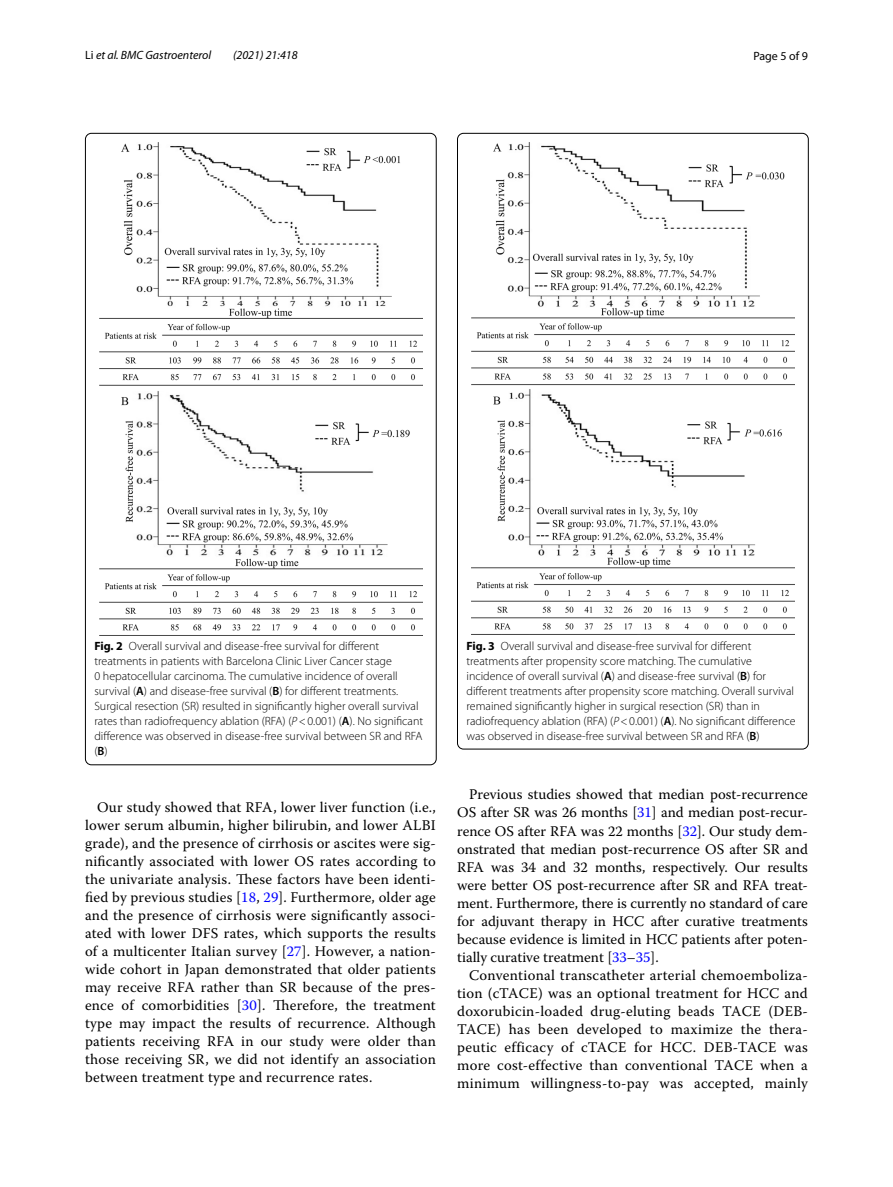
<style>
.page{position:relative;width:893px;height:1187px;background:#fff}
.page>*{position:absolute;margin:0;border:0;box-sizing:border-box;transform-origin:0 0}
.t1{font:14.7px/18px "Warnock Pro";letter-spacing:.015em;color:#000;text-align:justify}
.t2{font:300 12px/15px "Myriad Pro";color:#000}
.t3{font:italic 12px "Myriad Pro";color:#000}
.t4{font:12px "Myriad Pro";color:#000}
.s1{font-style:normal}
.s2{font-weight:700}
.s3{font-weight:600}
.s4{font-style:italic}
.s5{color:#00f}
</style>
<div class="page">
<img style="left:99px;top:142px;width:323px;height:489px">
<img style="left:471px;top:142px;width:323px;height:488px">
<p class="t3" style="left:85px;top:48px;width:128px"><span class="s1">Li</span> et al. BMC Gastroenterol</p>
<p class="t3" style="left:233px;top:48px;width:66px">(2021) 21:418</p>
<p class="t4" style="left:753px;top:48px;width:56px">Page 5 of 9</p>
<p class="t2" style="left:94px;top:639px;width:330px"><span class="s2">Fig. 2</span> Overall survival and disease-free survival for different treatments in patients with Barcelona Clinic Liver Cancer stage<br>0 hepatocellular carcinoma. The cumulative incidence of overall survival (<span class="s3">A</span>) and disease-free survival (<span class="s3">B</span>) for different treatments.<br>Surgical resection (SR) resulted in significantly higher overall survival rates than radiofrequency ablation (RFA) (<span class="s4">P</span>&lt;0.001) (<span class="s3">A</span>). No significant difference was observed in disease-free survival between SR and RFA (<span class="s3">B</span>)</p>
<p class="t2" style="left:466px;top:638px;width:331px"><span class="s2">Fig. 3</span> Overall survival and disease-free survival for different treatments after propensity score matching. The cumulative incidence of overall survival (<span class="s3">A</span>) and disease-free survival (<span class="s3">B</span>) for different treatments after propensity score matching. Overall survival remained significantly higher in surgical resection (SR) than in radiofrequency ablation (RFA) (<span class="s4">P</span>&lt;0.001) (<span class="s3">A</span>). No significant difference was observed in disease-free survival between SR and RFA (<span class="s3">B</span>)</p>
<p class="t1" style="left:85px;top:797px;width:352px;text-indent:12px">Our study showed that RFA, lower liver function (i.e., lower serum albumin, higher bilirubin, and lower ALBI grade), and the presence of cirrhosis or ascites were sig&shy;nificantly associated with lower OS rates according to the univariate analysis. These factors have been identi&shy;fied by previous studies [<span class="s5">18</span>, <span class="s5">29</span>]. Furthermore, older age and the presence of cirrhosis were significantly associ&shy;ated with lower DFS rates, which supports the results of a multicenter Italian survey [<span class="s5">27</span>]. However, a nation&shy;wide cohort in Japan demonstrated that older patients may receive RFA rather than SR because of the pres&shy;ence of comorbidities [<span class="s5">30</span>]. Therefore, the treatment type may impact the results of recurrence. Although patients receiving RFA in our study were older than those receiving SR, we did not identify an association between treatment type and recurrence rates.</p>
<p class="t1" style="left:457px;top:785px;width:352px;text-indent:12px">Previous studies showed that median post-recurrence OS after SR was 26 months [<span class="s5">31</span>] and median post-recur&shy;rence OS after RFA was 22 months [<span class="s5">32</span>]. Our study dem&shy;onstrated that median post-recurrence OS after SR and RFA was 34 and 32 months, respectively. Our results were better OS post-recurrence after SR and RFA treat&shy;ment. Furthermore, there is currently no standard of care for adjuvant therapy in HCC after curative treatments because evidence is limited in HCC patients after poten&shy;tially curative treatment [<span class="s5">33</span>–<span class="s5">35</span>].</p>
<p class="t1" style="left:457px;top:965px;width:352px;text-indent:12px">Conventional transcatheter arterial chemoemboliza&shy;tion (cTACE) was an optional treatment for HCC and doxorubicin-loaded drug-eluting beads TACE (DEB-TACE) has been developed to maximize the thera&shy;peutic efficacy of cTACE for HCC. DEB-TACE was more cost-effective than conventional TACE when a minimum willingness-to-pay was accepted, mainly</p>
</div>
